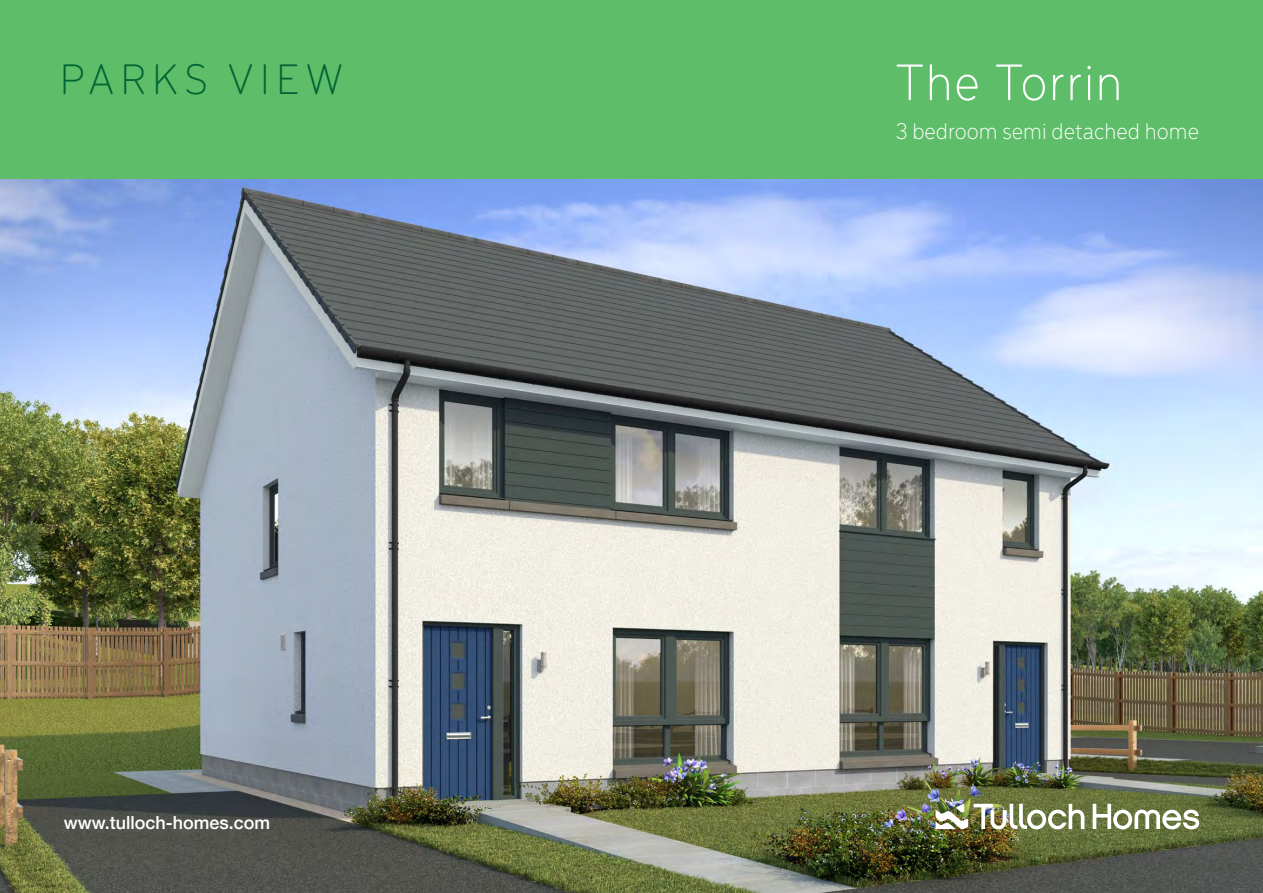
<style>
.page{position:relative;width:1263px;height:893px;background:#fff}
.page>*{position:absolute;margin:0;border:0;box-sizing:border-box;transform-origin:0 0}
.t1{font:300 54px "Menco";letter-spacing:.025em;color:#fff}
.t2{font:300 45px "Menco";letter-spacing:.15em;color:#006535}
.t3{font:300 24px "Menco";color:#fff}
.t4{font:500 18px "Helvetica Neue";color:#fff}
</style>
<div class="page">
<img style="left:0;top:179px;width:1263px;height:714px">
<svg style="left:935px;top:804px;width:33px;height:25px"></svg>
<img style="left:974px;top:804px;width:110px;height:25px">
<svg style="left:1093px;top:804px;width:106px;height:25px"></svg>
<div style="left:0;top:0;width:1263px;height:179px;background:#5ebd68"></div>
<h2 class="t2" style="left:60px;top:48px;width:284px">PARKS VIEW</h2>
<h1 class="t1" style="left:896px;top:46px;width:228px">The Torrin</h1>
<p class="t4" style="left:64px;top:808px;width:208px">www.tulloch-homes.com</p>
<p class="t3" style="left:896px;top:115px;width:305px">3 bedroom semi detached home</p>
</div>
